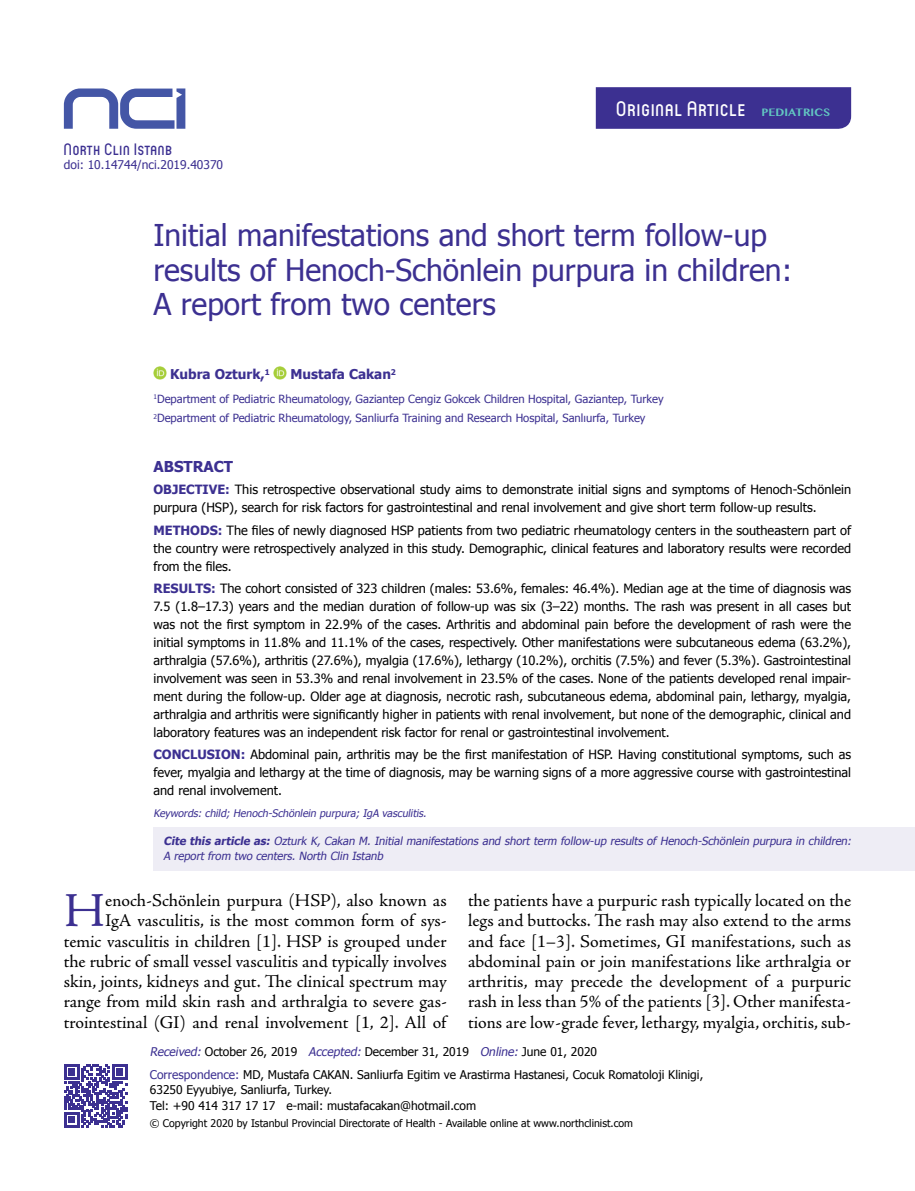
<style>
.page{position:relative;width:915px;height:1191px;background:#fff}
.page>*{position:absolute;margin:0;border:0;box-sizing:border-box;transform-origin:0 0}
.t1{font:48.9px "Adobe Jenson Pro";color:#3c3091}
.t2{font:30px/34.5px "Tahoma";color:#3c3091}
.t3{font:500 21px "Circula";letter-spacing:.055em;color:#fff}
.t4{font:18px/20.2px "Adobe Jenson Pro";letter-spacing:-.005em;color:#000;text-align:right}
.t5{font:500 16.5px "Circula";letter-spacing:.055em;color:#3c3091}
.t6{font:700 15px "Tahoma";color:#3c3091}
.t7{font:700 13.5px "Tahoma";color:#3c3091}
.t8{font:12.75px/18px "Tahoma";color:#000;text-align:justify}
.t9{font:12px/23px "Tahoma";color:#000}
.t10{font:12px "Tahoma";color:#3c3091}
.t11{font:11.25px/19.5px "Tahoma";color:#3c3091}
.t12{font:italic 11.25px/15px "Tahoma";color:#3c3091}
.t13{font:10.5px "Tahoma";color:#000}
.t14{font:italic 10.5px "Tahoma";color:#3c3091}
.s1{font-family:"Tamil MN";font-weight:700;font-size:11.25px;color:#62c6c1}
.s2{font-weight:700;color:#3c3091}
.s3{font-weight:700}
.s4{font-style:italic;color:#3c3091}
.s5{color:#3c3091}
</style>
<div class="page">
<svg style="left:153px;top:366px;width:13px;height:13px"></svg>
<svg style="left:273px;top:366px;width:13px;height:13px"></svg>
<svg style="left:64px;top:88px;width:121px;height:41px"></svg>
<div style="left:595px;top:87px;width:255px;height:42px;background:#3c3091"></div>
<svg style="left:64px;top:1064px;width:63px;height:63px"></svg>
<div style="left:153px;top:827px;width:761px;height:43px;background:#eeedf5"></div>
<p class="t5" style="left:64px;top:139px;width:109px">North Clin Istanb</p>
<p class="t10" style="left:64px;top:157px;width:161px">doi: 10.14744/nci.2019.40370</p>
<h3 class="t3" style="left:616px;top:96px;width:216px">Orıgınal Article <span class="s1">PEDIATRICS</span></h3>
<h2 class="t2" style="left:153px;top:217px;width:640px">Initial manifestations and short term follow-up results of Henoch-Schönlein purpura in children:<br>A report from two centers</h2>
<p class="t7" style="left:170px;top:365px;width:101px">Kubra Ozturk,<sup>1</sup></p>
<p class="t7" style="left:290px;top:365px;width:107px">Mustafa Cakan<sup>2</sup></p>
<p class="t11" style="left:153px;top:389px;width:511px"><sup>1</sup>Department of Pediatric Rheumatology, Gaziantep Cengiz Gokcek Children Hospital, Gaziantep, Turkey<br><sup>2</sup>Department of Pediatric Rheumatology, Sanliurfa Training and Research Hospital, Sanlıurfa, Turkey</p>
<p class="t6" style="left:153px;top:457px;width:81px">ABSTRACT</p>
<p class="t8" style="left:153px;top:480px;width:699px"><span class="s2">OBJECTIVE:</span> This retrospective observational study aims to demonstrate initial signs and symptoms of Henoch-Schönlein purpura (HSP), search for risk factors for gastrointestinal and renal involvement and give short term follow-up results.</p>
<p class="t8" style="left:153px;top:520px;width:699px"><span class="s2">METHODS:</span> The files of newly diagnosed HSP patients from two pediatric rheumatology centers in the southeastern part of the country were retrospectively analyzed in this study. Demographic, clinical features and laboratory results were recorded from the files.</p>
<p class="t8" style="left:153px;top:579px;width:699px"><span class="s2">RESULTS:</span> The cohort consisted of 323 children (males: 53.6%, females: 46.4%). Median age at the time of diagnosis was 7.5 (1.8–17.3) years and the median duration of follow-up was six (3–22) months. The rash was present in all cases but was not the first symptom in 22.9% of the cases. Arthritis and abdominal pain before the development of rash were the initial symptoms in 11.8% and 11.1% of the cases, respectively. Other manifestations were subcutaneous edema (63.2%), arthralgia (57.6%), arthritis (27.6%), myalgia (17.6%), lethargy (10.2%), orchitis (7.5%) and fever (5.3%). Gastrointestinal involvement was seen in 53.3% and renal involvement in 23.5% of the cases. None of the patients developed renal impair&shy;ment during the follow-up. Older age at diagnosis, necrotic rash, subcutaneous edema, abdominal pain, lethargy, myalgia, arthralgia and arthritis were significantly higher in patients with renal involvement, but none of the demographic, clinical and laboratory features was an independent risk factor for renal or gastrointestinal involvement.</p>
<p class="t8" style="left:153px;top:745px;width:699px"><span class="s2">CONCLUSION:</span> Abdominal pain, arthritis may be the first manifestation of HSP. Having constitutional symptoms, such as fever, myalgia and lethargy at the time of diagnosis, may be warning signs of a more aggressive course with gastrointestinal and renal involvement.</p>
<p class="t14" style="left:153px;top:807px;width:277px">Keywords: child; Henoch-Schönlein purpura; IgA vasculitis.</p>
<p class="t12" style="left:163px;top:833px;width:691px"><span class="s3">Cite this article as:</span> Ozturk K, Cakan M. Initial manifestations and short term follow-up results of Henoch-Schönlein purpura in children:<br>A report from two centers. North Clin Istanb</p>
<p class="t4" style="left:64px;top:890px;width:384px">enoch-Schönlein purpura (HSP), also known as<br>IgA vasculitis, is the most common form of sys&shy;temic vasculitis in children [1]. HSP is grouped under the rubric of small vessel vasculitis and typically involves skin, joints, kidneys and gut. The clinical spectrum may range from mild skin rash and arthralgia to severe gas&shy;trointestinal (GI) and renal involvement [1, 2]. All of</p>
<p class="t4" style="left:468px;top:890px;width:384px;text-align:justify">the patients have a purpuric rash typically located on the legs and buttocks. The rash may also extend to the arms and face [1–3]. Sometimes, GI manifestations, such as abdominal pain or join manifestations like arthralgia or arthritis, may precede the development of a purpuric rash in less than 5% of the patients [3]. Other manifesta&shy;tions are low-grade fever, lethargy, myalgia, orchitis, sub-</p>
<h1 class="t1" style="left:64px;top:883px;width:43px">H</h1>
<p class="t9" style="left:150px;top:1040px;width:554px"><span class="s4">Received:</span> October 26, 2019 <span class="s4">Accepted:</span> December 31, 2019 <span class="s4">Online:</span> June 01, 2020<br><span class="s5">Correspondence:</span> MD, Mustafa CAKAN. Sanliurfa Egitim ve Arastirma Hastanesi, Cocuk Romatoloji Klinigi,</p>
<p class="t9" style="left:150px;top:1080px;width:327px;line-height:16.5px">63250 Eyyubiye, Sanliurfa, Turkey.<br>Tel: +90 414 317 17 17 e-mail: mustafacakan@hotmail.com</p>
<p class="t13" style="left:150px;top:1116px;width:484px">© Copyright 2020 by Istanbul Provincial Directorate of Health - Available online at www.northclinist.com</p>
</div>
